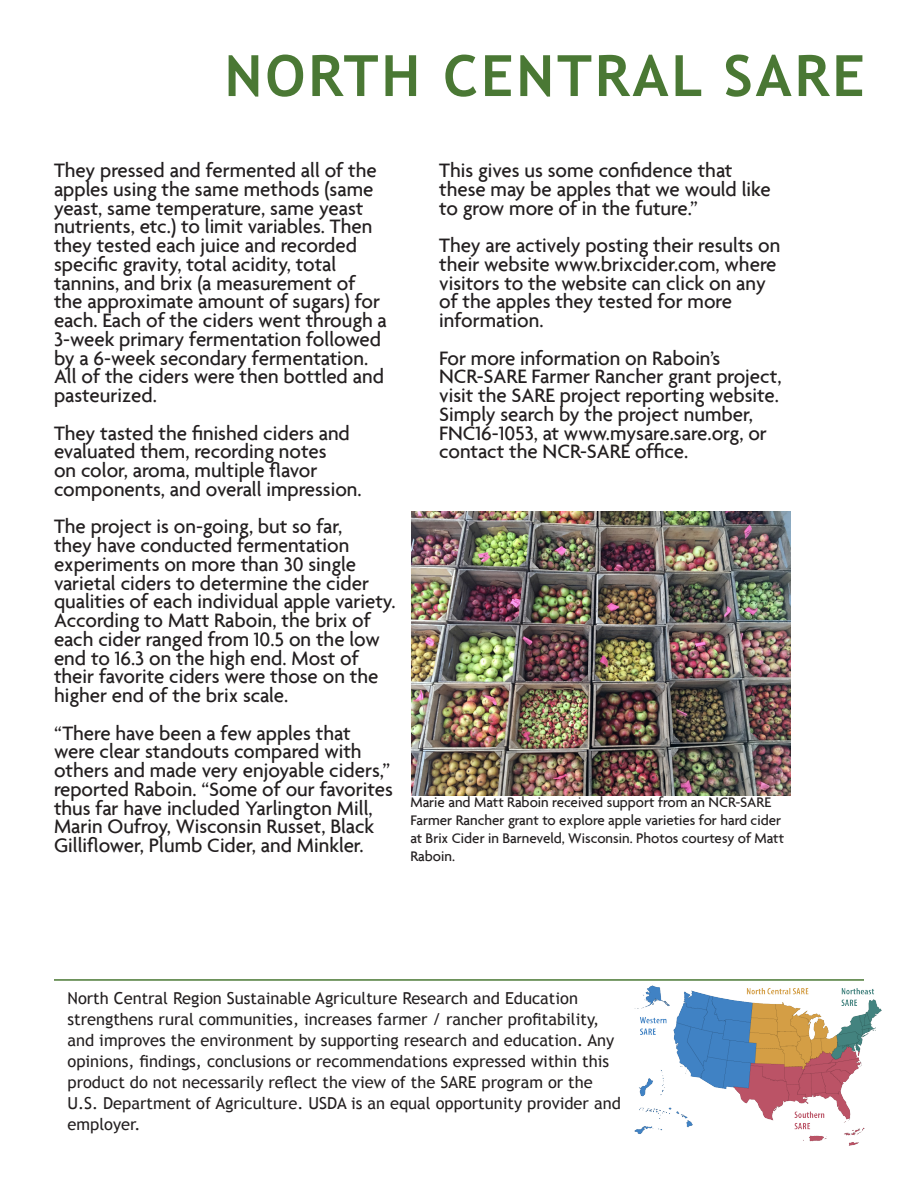
<style>
.page{position:relative;width:918px;height:1188px;background:#fff}
.page>*{position:absolute;margin:0;border:0;box-sizing:border-box;transform-origin:0 0}
.t1{font:700 57px "Trebuchet MS";letter-spacing:.05em;color:#4a7834}
.t2{font:500 21px/18.8px "Agenda";color:#231f20}
.t3{font:16.5px/21px "Trebuchet MS";color:#231f20}
.t4{font:500 15px/18px "Agenda";color:#231f20}
</style>
<div class="page">
<hr style="left:54px;top:979px;width:810px;height:2px;background:#4a7834">
<img style="left:634px;top:986px;width:247px;height:159px">
<img style="left:411px;top:511px;width:380px;height:284px">
<p class="t1" style="left:224px;top:40px;width:642px">NORTH CENTRAL SARE</p>
<p class="t2" style="left:54px;top:160px;width:334px">They pressed and fermented all of the apples using the same methods (same yeast, same temperature, same yeast nutrients, etc.) to limit variables. Then they tested each juice and recorded specific gravity, total acidity, total tannins, and brix (a measurement of the approximate amount of sugars) for each. Each of the ciders went through a 3-week primary fermentation followed by a 6-week secondary fermentation.<br>All of the ciders were then bottled and pasteurized.</p>
<p class="t2" style="left:54px;top:423px;width:309px">They tasted the finished ciders and evaluated them, recording notes<br>on color, aroma, multiple flavor components, and overall impression.</p>
<p class="t2" style="left:54px;top:517px;width:343px">The project is on-going, but so far,<br>they have conducted fermentation experiments on more than 30 single varietal ciders to determine the cider qualities of each individual apple variety.</p>
<p class="t2" style="left:54px;top:610px;width:327px">According to Matt Raboin, the brix of each cider ranged from 10.5 on the low end to 16.3 on the high end. Most of their favorite ciders were those on the higher end of the brix scale.</p>
<p class="t2" style="left:54px;top:723px;width:340px">“There have been a few apples that were clear standouts compared with others and made very enjoyable ciders,” reported Raboin. “Some of our favorites thus far have included Yarlington Mill, Marin Oufroy, Wisconsin Russet, Black</p>
<p class="t2" style="left:54px;top:835px;width:311px">Gilliflower, Plumb Cider, and Minkler.</p>
<p class="t2" style="left:439px;top:160px;width:333px">This gives us some confidence that these may be apples that we would like to grow more of in the future.”</p>
<p class="t2" style="left:439px;top:235px;width:343px">They are actively posting their results on their website www.brixcider.com, where visitors to the website can click on any of the apples they tested for more information.</p>
<p class="t2" style="left:439px;top:348px;width:283px">For more information on Raboin’s</p>
<p class="t2" style="left:439px;top:367px;width:344px">NCR-SARE Farmer Rancher grant project, visit the SARE project reporting website.<br>Simply search by the project number, FNC16-1053, at www.mysare.sare.org, or contact the NCR-SARE office.</p>
<p class="t4" style="left:410px;top:793px;width:375px">Marie and Matt Raboin received support from an NCR-SARE Farmer Rancher grant to explore apple varieties for hard cider at Brix Cider in Barneveld, Wisconsin. Photos courtesy of Matt Raboin.</p>
<p class="t3" style="left:68px;top:988px;width:555px">North Central Region Sustainable Agriculture Research and Education strengthens rural communities, increases farmer / rancher profitability, and improves the environment by supporting research and education. Any opinions, findings, conclusions or recommendations expressed within this product do not necessarily reflect the view of the SARE program or the U.S. Department of Agriculture. USDA is an equal opportunity provider and employer.</p>
</div>
